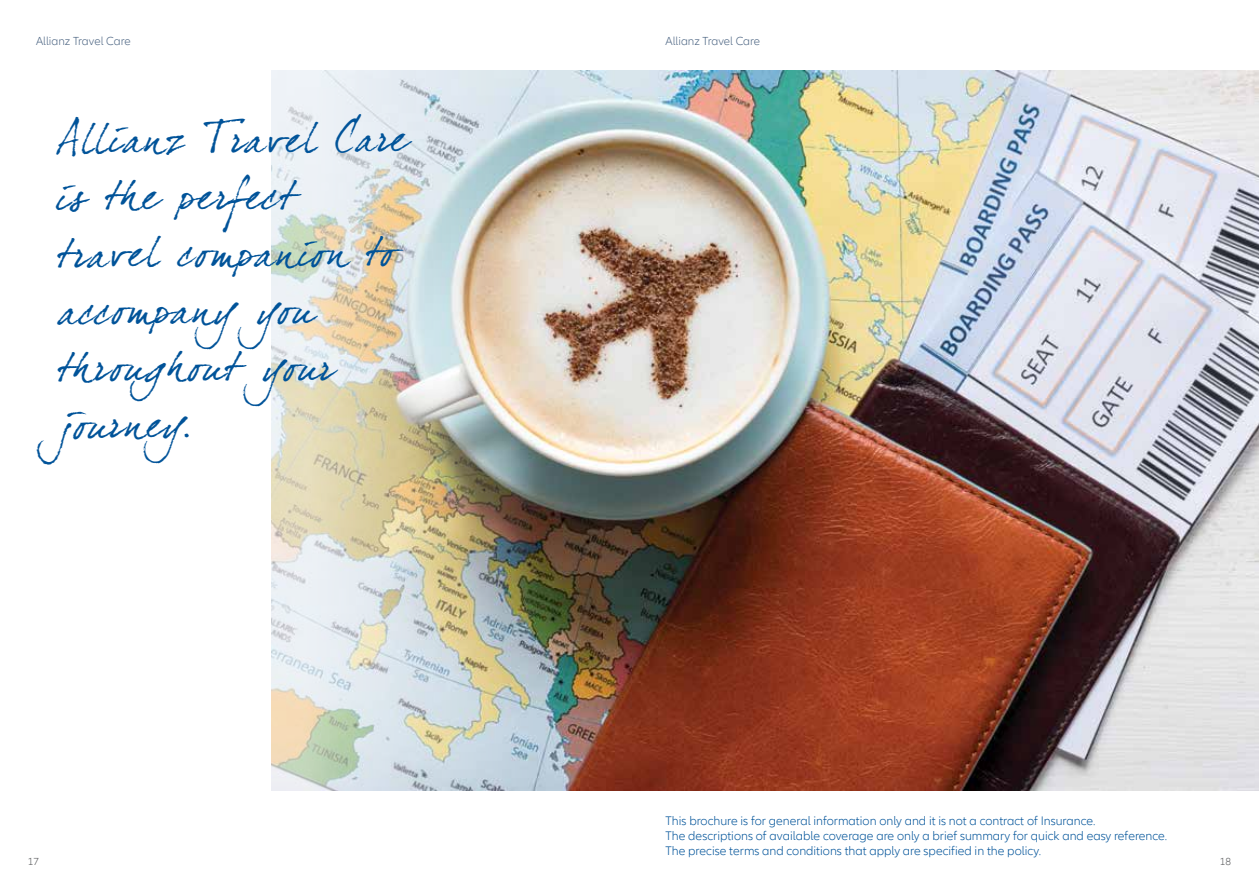
<style>
.page{position:relative;width:1259px;height:893px;background:#fff}
.page>*{position:absolute;margin:0;border:0;box-sizing:border-box;transform-origin:0 0}
.t1{font:40.5px/57.2px "Dear Joefour";letter-spacing:.03em;color:#005399}
.t2{font:300 12.75px/15.3px "Allianz Neo";color:#005399}
.t3{font:300 12px "Allianz Neo";color:#4b6482}
.t4{font:300 10.5px "Allianz Neo";color:#58595b}
</style>
<div class="page">
<img style="left:542px;top:70px;width:717px;height:721px">
<img style="left:271px;top:70px;width:271px;height:721px">
<p class="t3" style="left:36px;top:35px;width:96px">Allianz Travel Care</p>
<p class="t3" style="left:665px;top:35px;width:96px">Allianz Travel Care</p>
<h1 class="t1" style="left:56px;top:109px;width:353px">Allianz Travel Care is th e perfect travel companion to accompany you throughout your journey.</h1>
<p class="t2" style="left:665px;top:813px;width:503px">This brochure is for general information only and it is not a contract of Insurance.<br>The descriptions of available coverage are only a brief summary for quick and easy reference.<br>The precise terms and conditions that apply are specified in the policy.</p>
<p class="t4" style="left:28px;top:855px;width:13px">17</p>
<p class="t4" style="left:1219px;top:855px;width:13px">18</p>
</div>
